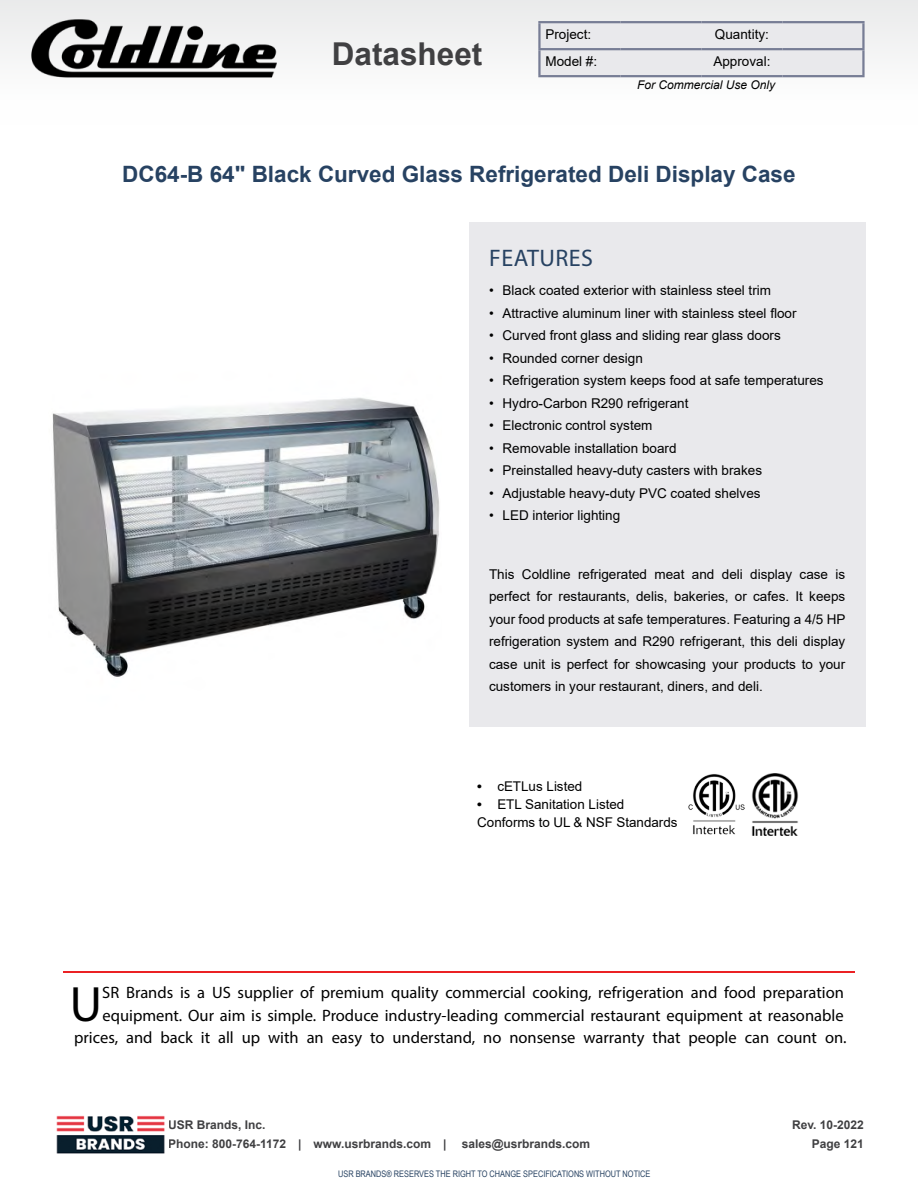
<style>
.page{position:relative;width:918px;height:1188px;background:#fff}
.page>*{position:absolute;margin:0;border:0;box-sizing:border-box;transform-origin:0 0}
.t1{font:49.95px "Myriad Pro";color:#000}
.t2{font:700 31.5px "Arial";color:#404042}
.t3{font:24px "Myriad Pro";letter-spacing:.02em;color:#274262}
.t4{font:700 22.5px "Arial";color:#274262}
.t5{font:16.5px/22.5px "Myriad Pro";color:#000;text-align:right}
.t6{font:13.5px/22.5px "Arial";color:#000;text-align:justify}
.t7{font:13.35px/17.9px "Arial";color:#000}
.t8{font:700 12px/19.5px "Arial";color:#404042}
.t9{font:italic 12px "Arial";color:#000}
.t10{font:9px "Arial Narrow";color:#274262}
.s1{font-weight:700}
</style>
<div class="page">
<hr style="left:63px;top:972px;width:792px;height:1px;background:#eb2124">
<img style="left:688px;top:774px;width:57px;height:61px">
<img style="left:752px;top:773px;width:47px;height:62px">
<div style="left:469px;top:222px;width:397px;height:505px;background:#e9e9ec"></div>
<img style="left:52px;top:397px;width:388px;height:280px">
<img style="left:56px;top:1115px;width:109px;height:39px">
<div style="left:0;top:0;width:918px;height:124px;background:linear-gradient(to right,#f7f7f7,#f7f7f7)"></div>
<div style="left:541px;top:23px;width:321px;height:52px;background:#e9e9ec"></div>
<hr style="left:538px;top:21px;width:82px;height:2px;background:#777d95">
<hr style="left:538px;top:23px;width:3px;height:25px;background:#777d95">
<hr style="left:620px;top:21px;width:81px;height:2px;background:#777d95">
<hr style="left:701px;top:21px;width:81px;height:2px;background:#777d95">
<hr style="left:782px;top:21px;width:83px;height:2px;background:#777d95">
<hr style="left:862px;top:23px;width:3px;height:25px;background:#777d95">
<hr style="left:538px;top:48px;width:82px;height:2px;background:#777d95">
<hr style="left:538px;top:50px;width:3px;height:25px;background:#777d95">
<hr style="left:620px;top:48px;width:81px;height:2px;background:#777d95">
<hr style="left:701px;top:48px;width:81px;height:2px;background:#777d95">
<hr style="left:782px;top:48px;width:83px;height:2px;background:#777d95">
<hr style="left:862px;top:50px;width:3px;height:25px;background:#777d95">
<hr style="left:538px;top:75px;width:82px;height:2px;background:#777d95">
<hr style="left:620px;top:75px;width:81px;height:2px;background:#777d95">
<hr style="left:701px;top:75px;width:81px;height:2px;background:#777d95">
<hr style="left:782px;top:75px;width:83px;height:2px;background:#777d95">
<img style="left:31px;top:20px;width:245px;height:58px">
<h2 class="t2" style="left:332px;top:32px;width:152px">Datasheet</h2>
<p class="t6" style="left:545px;top:23px;width:47px">Project:</p>
<p class="t6" style="left:715px;top:23px;width:56px">Quantity:</p>
<p class="t6" style="left:545px;top:50px;width:53px">Model #:</p>
<p class="t6" style="left:713px;top:50px;width:59px">Approval:</p>
<p class="t9" style="left:637px;top:77px;width:140px">For Commercial Use Only</p>
<h3 class="t4" style="left:122px;top:158px;width:675px">DC64-B 64" Black Curved Glass Refrigerated Deli Display Case</h3>
<h3 class="t3" style="left:489px;top:243px;width:105px">FEATURES</h3>
<p class="t6" style="left:489px;top:279px;width:284px">• Black coated exterior with stainless steel trim</p>
<p class="t6" style="left:489px;top:302px;width:309px">• Attractive aluminum liner with stainless steel floor</p>
<p class="t6" style="left:489px;top:324px;width:293px">• Curved front glass and sliding rear glass doors</p>
<p class="t6" style="left:489px;top:347px;width:155px">• Rounded corner design</p>
<p class="t6" style="left:489px;top:369px;width:336px">• Refrigeration system keeps food at safe temperatures</p>
<p class="t6" style="left:489px;top:392px;width:201px">• Hydro-Carbon R290 refrigerant</p>
<p class="t6" style="left:489px;top:414px;width:165px">• Electronic control system</p>
<p class="t6" style="left:489px;top:437px;width:189px">• Removable installation board</p>
<p class="t6" style="left:489px;top:459px;width:275px">• Preinstalled heavy-duty casters with brakes</p>
<p class="t6" style="left:489px;top:482px;width:273px">• Adjustable heavy-duty PVC coated shelves</p>
<p class="t6" style="left:489px;top:504px;width:133px">• LED interior lighting</p>
<p class="t6" style="left:489px;top:563px;width:358px">This Coldline refrigerated meat and deli display case is perfect for restaurants, delis, bakeries, or cafes. It keeps your food products at safe temperatures. Featuring a 4/5 HP refrigeration system and R290 refrigerant, this deli display case unit is perfect for showcasing your products to your customers in your restaurant, diners, and deli.</p>
<p class="t7" style="left:477px;top:778px;width:107px"><span class="s1">•</span> cETLus Listed</p>
<p class="t7" style="left:477px;top:795px;width:202px"><span class="s1">•</span> ETL Sanitation Listed<br>Conforms to UL &amp; NSF Standards</p>
<p class="t5" style="left:74px;top:981px;width:774px">SR Brands is a US supplier of premium quality commercial cooking, refrigeration and food preparation equipment. Our aim is simple. Produce industry-leading commercial restaurant equipment at reasonable prices, and back it all up with an easy to understand, no nonsense warranty that people can count on.</p>
<h1 class="t1" style="left:70px;top:973px;width:34px">U</h1>
<p class="t8" style="left:168px;top:1115px;width:280px">USR Brands, Inc.<br>Phone: 800-764-1172 | www.usrbrands.com |</p>
<p class="t8" style="left:462px;top:1134px;width:130px">sales@usrbrands.com</p>
<p class="t10" style="left:338px;top:1167px;width:314px">USR BRANDS® RESERVES THE RIGHT TO CHANGE SPECIFICATIONS WITHOUT NOTICE</p>
<p class="t8" style="left:792px;top:1115px;width:73px;text-align:right">Rev. 10-2022<br>Page 121</p>
</div>
